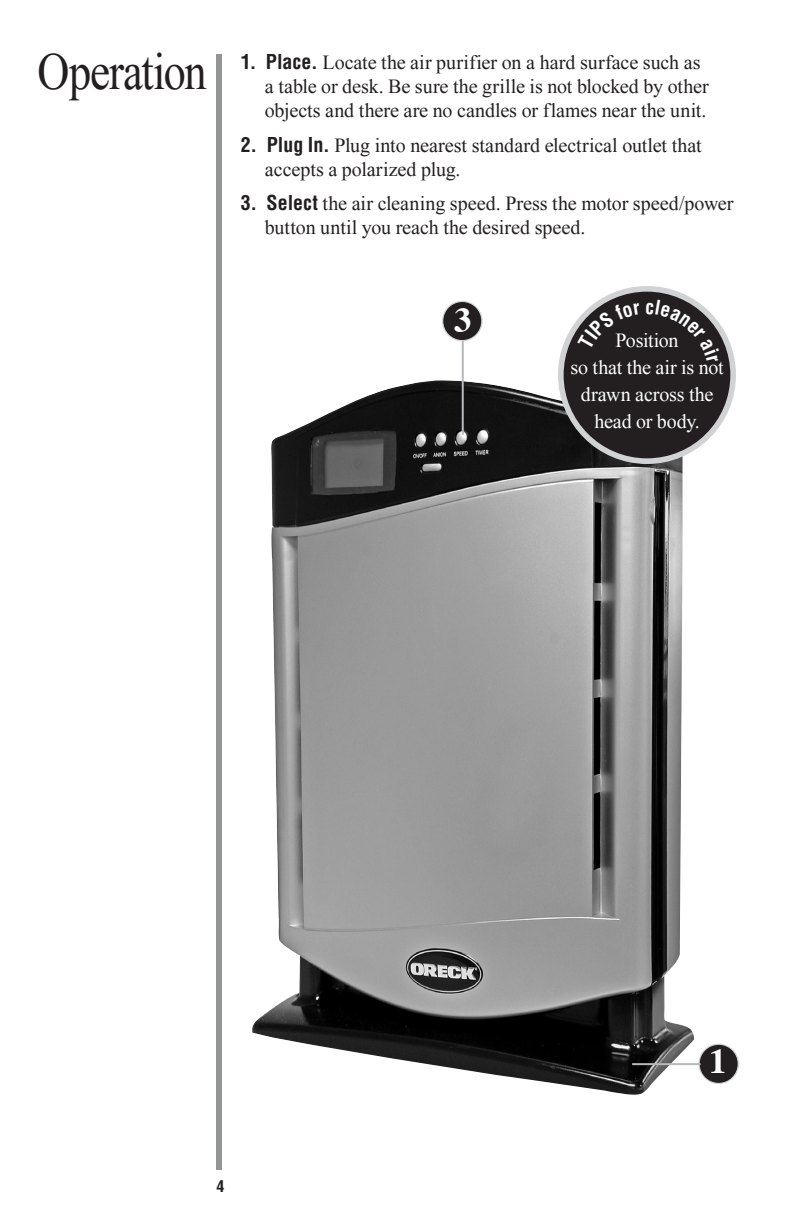
<style>
.page{position:relative;width:792px;height:1224px;background:#fff}
.page>*{position:absolute;margin:0;border:0;box-sizing:border-box;transform-origin:0 0}
.Oreck_Main_Head{font:52px "Times";letter-spacing:-.02em;color:#231f20;scale:.85 1}
.Body_Text{font:700 34.8px "Times";color:#fff}
.Oreck_indented_text{font:20px/24px "Times";color:#231f20}
.Body_Text-2{font:20px "Times";letter-spacing:-.01em;color:#fff}
.s1{font-family:"Helvetica";font-weight:700;font-stretch:condensed}
</style>
<div class="page">
<img style="left:252px;top:380px;width:442px;height:715px">
<div style="left:216px;top:54px;width:6px;height:1116px;background:#939598"></div>
<div style="left:561px;top:289px;width:172px;height:172px;background:#231f20;border-radius:50%"></div>
<div style="left:558px;top:286px;width:178px;height:178px;border:6px solid #d1d2d4;border-radius:50%"></div>
<div style="left:699px;top:1044px;width:39px;height:39px;background:#231f20;border-radius:50%"></div>
<div style="left:698px;top:1044px;width:41px;height:40px;border:1px solid #d1d2d4;border-radius:50%"></div>
<hr style="left:632px;top:1063px;width:69px;height:2px;background:#b7b8bb">
<hr style="left:462px;top:338px;width:2px;height:97px;background:#b7b8bb">
<div style="left:443px;top:301px;width:39px;height:40px;background:#231f20;border-radius:50%"></div>
<div style="left:442px;top:301px;width:40px;height:40px;border:1px solid #d1d2d4;border-radius:50%"></div>
<svg style="left:578px;top:303px;width:27px;height:25px"></svg>
<svg style="left:683px;top:300px;width:36px;height:33px"></svg>
<p class="Oreck_Main_Head" style="left:38px;top:41px;width:200px">Operation</p>
<p class="Oreck_indented_text" style="left:265px;top:50px;width:445px;text-indent:-24px"><span class="s1">1. Place.</span> Locate the air purifier on a hard surface such as a table or desk. Be sure the grille is not blocked by other objects and there are no candles or flames near the unit.</p>
<p class="Oreck_indented_text" style="left:265px;top:133px;width:438px;text-indent:-24px"><span class="s1">2. Plug In.</span> Plug into nearest standard electrical outlet that accepts a polarized plug.</p>
<p class="Oreck_indented_text" style="left:265px;top:191px;width:470px;text-indent:-24px"><span class="s1">3. Select</span> the air cleaning speed. Press the motor speed/power button until you reach the desired speed.</p>
<p class="Body_Text" style="left:454px;top:287px;width:19px">3</p>
<p class="Body_Text-2" style="left:616px;top:329px;width:64px">Position</p>
<p class="Body_Text-2" style="left:571px;top:356px;width:155px">so that the air is not</p>
<p class="Body_Text-2" style="left:581px;top:383px;width:134px">drawn across the</p>
<p class="Body_Text-2" style="left:594px;top:410px;width:107px">head or body.</p>
<p class="Body_Text" style="left:709px;top:1028px;width:19px">1</p>
</div>
